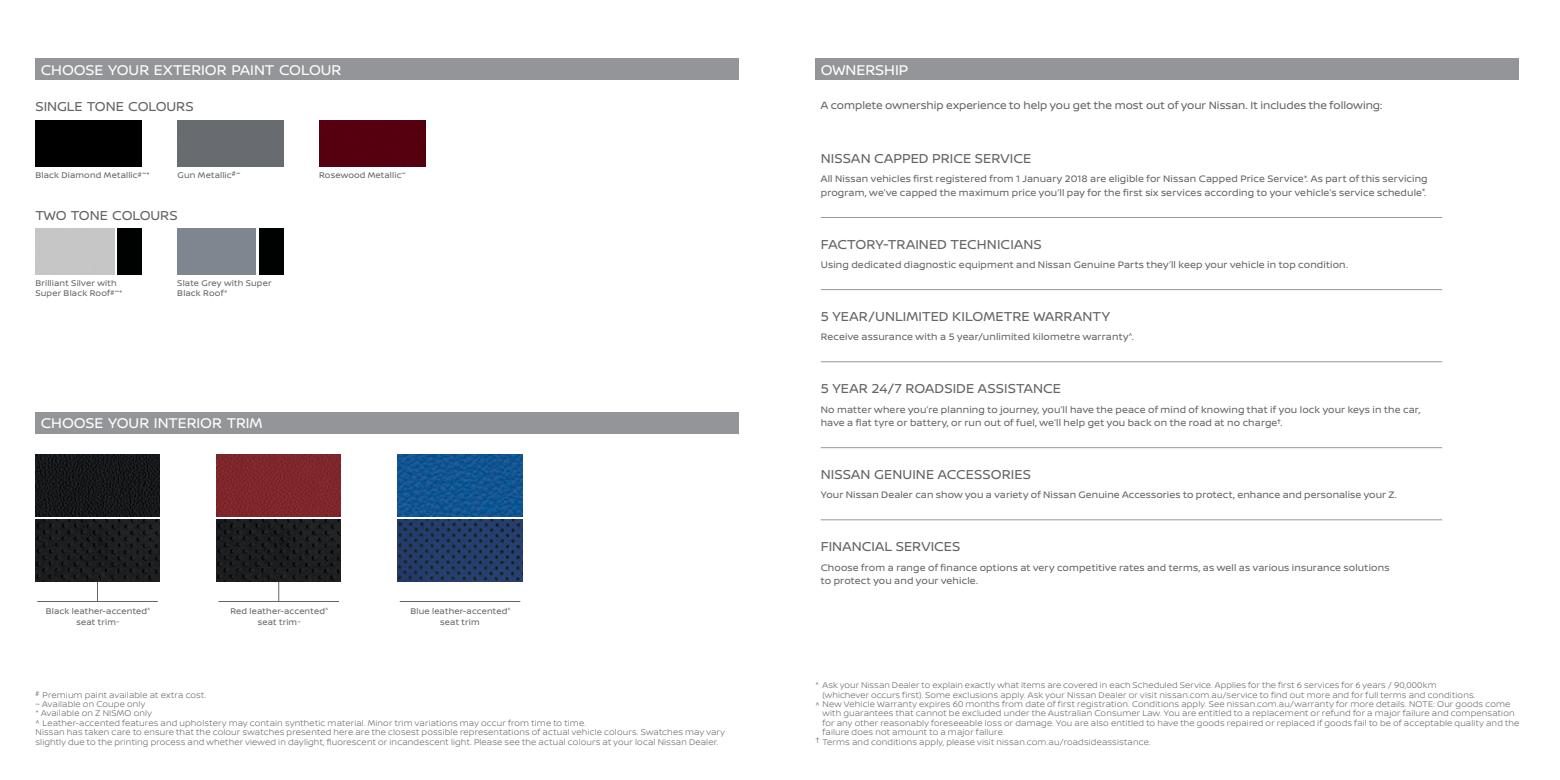
<style>
.page{position:relative;width:1560px;height:780px;background:#fff}
.page>*{position:absolute;margin:0;border:0;box-sizing:border-box;transform-origin:0 0}
.t1{font:15px "Nissan Brand";letter-spacing:-.005em;color:#fff}
.t2{font:13.75px "Nissan Brand";letter-spacing:.005em;color:#636466}
.t3{font:11.25px "Nissan Brand";color:#636466}
.t4{font:10px/13.8px "Nissan Brand";letter-spacing:.01em;color:#636466}
.t5{font:300 8.75px/9.4px "Nissan Brand";letter-spacing:.015em;color:#636466}
.t6{font:8.75px/11.2px "Nissan Brand";letter-spacing:.015em;color:#636466;text-align:center}
</style>
<div class="page">
<div style="left:35px;top:412px;width:704px;height:21px;background:#939598"></div>
<div style="left:35px;top:58px;width:704px;height:22px;background:#939598"></div>
<div style="left:815px;top:58px;width:703px;height:22px;background:#939598"></div>
<div style="left:259px;top:228px;width:24px;height:46px;background:#000101"></div>
<div style="left:117px;top:228px;width:25px;height:46px;background:#000101"></div>
<svg style="left:97px;top:581px;width:1px;height:20px"></svg>
<hr style="left:37px;top:601px;width:121px;height:1px;background:#636466">
<hr style="left:400px;top:601px;width:120px;height:1px;background:#636466">
<img style="left:35px;top:454px;width:124px;height:62px">
<img style="left:398px;top:454px;width:124px;height:62px">
<img style="left:217px;top:454px;width:124px;height:62px">
<svg style="left:278px;top:581px;width:1px;height:20px"></svg>
<hr style="left:218px;top:601px;width:121px;height:1px;background:#636466">
<hr style="left:820px;top:519px;width:621px;height:1px;background:#96989a">
<hr style="left:820px;top:447px;width:621px;height:1px;background:#96989a">
<hr style="left:820px;top:361px;width:621px;height:1px;background:#96989a">
<hr style="left:820px;top:289px;width:621px;height:1px;background:#96989a">
<hr style="left:820px;top:217px;width:621px;height:1px;background:#96989a">
<div style="left:35px;top:120px;width:107px;height:46px;background:#000"></div>
<div style="left:177px;top:120px;width:106px;height:46px;background:#686c70"></div>
<div style="left:319px;top:120px;width:106px;height:46px;background:#56000f"></div>
<div style="left:177px;top:228px;width:79px;height:46px;background:#7e868f"></div>
<img style="left:35px;top:519px;width:124px;height:62px">
<img style="left:398px;top:519px;width:124px;height:62px">
<img style="left:217px;top:519px;width:124px;height:62px">
<h1 class="t1" style="left:41px;top:59px;width:302px">CHOOSE YOUR EXTERIOR PAINT COLOUR</h1>
<h2 class="t2" style="left:35px;top:97px;width:160px">SINGLE TONE COLOURS</h2>
<p class="t6" style="left:35px;top:169px;width:116px">Black Diamond Metallic<sup>#</sup>~*</p>
<p class="t6" style="left:178px;top:169px;width:65px">Gun Metallic<sup>#</sup>~</p>
<p class="t6" style="left:319px;top:169px;width:88px">Rosewood Metallic~</p>
<h2 class="t2" style="left:35px;top:205px;width:144px">TWO TONE COLOURS</h2>
<p class="t6" style="left:35px;top:278px;width:89px;line-height:10px;text-align:left">Brilliant Silver with<br>Super Black Roof<sup>#</sup>~*</p>
<p class="t6" style="left:177px;top:278px;width:96px;line-height:10px;text-align:left">Slate Grey with Super<br>Black Roof*</p>
<h1 class="t1" style="left:41px;top:412px;width:223px">CHOOSE YOUR INTERIOR TRIM</h1>
<p class="t6" style="left:46px;top:604px;width:106px">Black leather-accented<sup>^ </sup>seat trim<sup>~</sup></p>
<p class="t6" style="left:410px;top:604px;width:102px">Blue leather-accented<sup>^ </sup>seat trim</p>
<p class="t6" style="left:230px;top:604px;width:99px">Red leather-accented<sup>^ </sup>seat trim<sup>~</sup></p>
<p class="t5" style="left:35px;top:689px;width:691px"><sup>#</sup> Premium paint available at extra cost.<br>~ Available on Coupe only<br>* Available on Z NISMO only<br>^ Leather-accented features and upholstery may contain synthetic material. Minor trim variations may occur from time to time.<br>Nissan has taken care to ensure that the colour swatches presented here are the closest possible representations of actual vehicle colours. Swatches may vary slightly due to the printing process and whether viewed in daylight, fluorescent or incandescent light. Please see the actual colours at your local Nissan Dealer.</p>
<h1 class="t1" style="left:820px;top:59px;width:89px">OWNERSHIP</h1>
<p class="t3" style="left:820px;top:97px;width:563px">A complete ownership experience to help you get the most out of your Nissan. It includes the following:</p>
<h2 class="t2" style="left:820px;top:149px;width:212px">NISSAN CAPPED PRICE SERVICE</h2>
<p class="t4" style="left:820px;top:172px;width:608px">All Nissan vehicles first registered from 1 January 2018 are eligible for Nissan Capped Price Service*. As part of this servicing program, we’ve capped the maximum price you’ll pay for the first six services according to your vehicle’s service schedule*.</p>
<h2 class="t2" style="left:820px;top:234px;width:222px">FACTORY-TRAINED TECHNICIANS</h2>
<p class="t4" style="left:820px;top:257px;width:528px">Using dedicated diagnostic equipment and Nissan Genuine Parts they’ll keep your vehicle in top condition.</p>
<h2 class="t2" style="left:820px;top:306px;width:291px">5 YEAR/UNLIMITED KILOMETRE WARRANTY</h2>
<p class="t4" style="left:820px;top:329px;width:314px">Receive assurance with a 5 year/unlimited kilometre warranty<sup>^</sup>.</p>
<h2 class="t2" style="left:820px;top:379px;width:242px">5 YEAR 24/7 ROADSIDE ASSISTANCE</h2>
<p class="t4" style="left:820px;top:402px;width:601px">No matter where you’re planning to journey, you’ll have the peace of mind of knowing that if you lock your keys in the car, have a flat tyre or battery, or run out of fuel, we’ll help get you back on the road at no charge<sup>†</sup>.</p>
<h2 class="t2" style="left:820px;top:464px;width:212px">NISSAN GENUINE ACCESSORIES</h2>
<p class="t4" style="left:820px;top:487px;width:577px">Your Nissan Dealer can show you a variety of Nissan Genuine Accessories to protect, enhance and personalise your Z.</p>
<h2 class="t2" style="left:820px;top:537px;width:141px">FINANCIAL SERVICES</h2>
<p class="t4" style="left:820px;top:560px;width:570px">Choose from a range of finance options at very competitive rates and terms, as well as various insurance solutions to protect you and your vehicle.</p>
<p class="t5" style="left:815px;top:680px;width:622px">* Ask your Nissan Dealer to explain exactly what items are covered in each Scheduled Service. Applies for the first 6 services for 6 years / 90,000km</p>
<p class="t5" style="left:822px;top:689px;width:654px">(whichever occurs first). Some exclusions apply. Ask your Nissan Dealer or visit nissan.com.au/service to find out more and for full terms and conditions.</p>
<p class="t5" style="left:815px;top:699px;width:696px">^ New Vehicle Warranty expires 60 months from date of first registration. Conditions apply. See nissan.com.au/warranty for more details. NOTE: Our goods come</p>
<p class="t5" style="left:822px;top:708px;width:693px">with guarantees that cannot be excluded under the Australian Consumer Law. You are entitled to a replacement or refund for a major failure and compensation</p>
<p class="t5" style="left:822px;top:717px;width:698px">for any other reasonably foreseeable loss or damage. You are also entitled to have the goods repaired or replaced if goods fail to be of acceptable quality and the</p>
<p class="t5" style="left:822px;top:727px;width:184px">failure does not amount to a major failure.</p>
<p class="t5" style="left:815px;top:736px;width:337px">† Terms and conditions apply, please visit nissan.com.au/roadsideassistance.</p>
</div>
